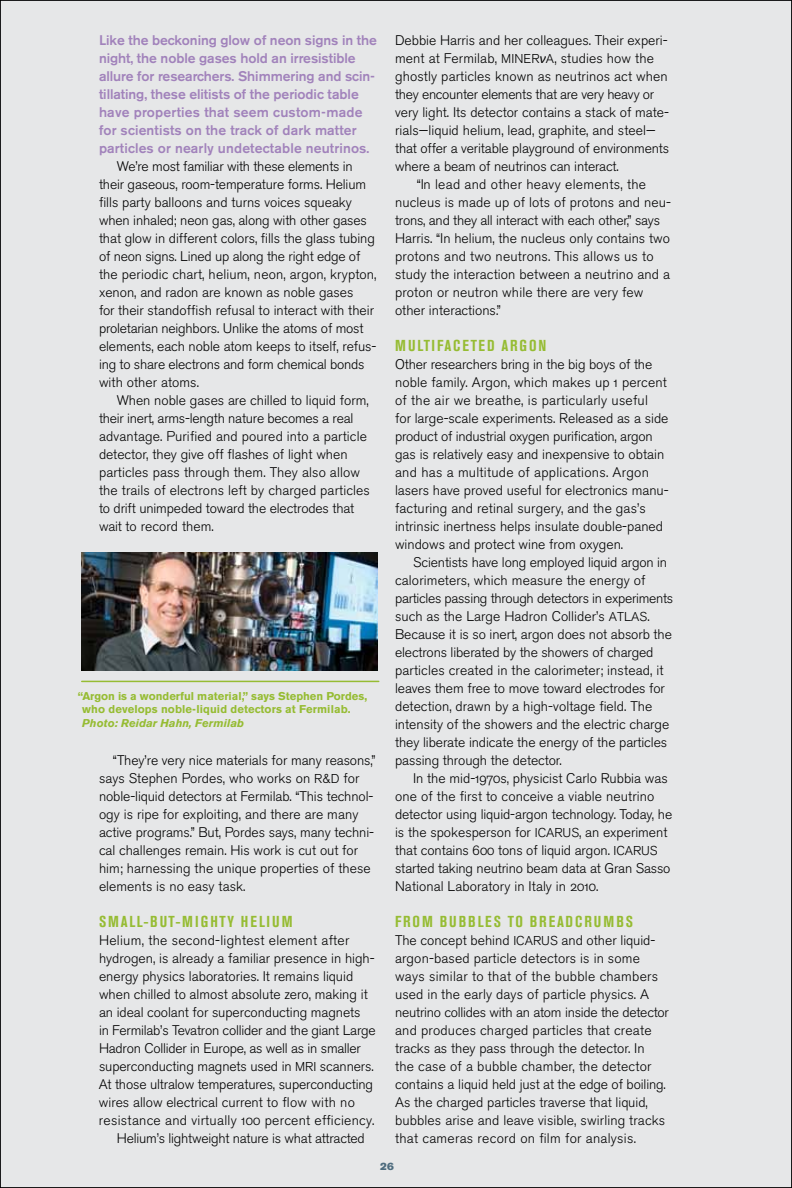
<style>
.page{position:relative;width:792px;height:1188px;background:#e6e7e8}
.page>*{position:absolute;margin:0;border:0;box-sizing:border-box;transform-origin:0 0}
.t1{font:700 condensed 15.75px "Akzidenz Grotesk BE";letter-spacing:.125em;color:#96bc33}
.t2{font:13.8px/18px "Akzidenz Grotesk BE Light Os F";color:#000}
.t3{font:500 13.8px/18px "Akzidenz Grotesk BE";letter-spacing:-.005em;color:#a182bb}
.t4{font:13.8px "Akzidenz Grotesk BE Light Os F";letter-spacing:.02em;color:#000}
.t5{font:13.8px "Akzidenz Grotesk BE Light Os F";letter-spacing:-.02em;color:#000}
.t6{font:700 11.25px/13.5px "Akzidenz Grotesk BE";color:#96bc33}
.t7{font:italic 700 11.25px "Akzidenz Grotesk BE";color:#96bc33}
.t8{font:10.5px "Akzidenz Grotesk BE Super";color:#4e6c7e}
.s1{font-size:12.75px}
.s2{font-family:"Myriad Pro";font-style:italic}
</style>
<div class="page">
<img style="left:81px;top:553px;width:297px;height:117px">
<hr style="left:82px;top:681px;width:297px;height:1px;background:#96bc33">
<p class="t3" style="left:99px;top:31px;width:279px">Like the beckoning glow of neon signs in the night, the noble gases hold an irresistible allure for researchers. Shimmering and scin&shy;tillating, these elitists of the periodic table have properties that seem custom-made for scientists on the track of dark matter particles or nearly undetectable neutrinos.</p>
<p class="t2" style="left:99px;top:157px;width:279px;text-indent:18px">We’re most familiar with these elements in their gaseous, room-temperature forms. Helium fills party balloons and turns voices squeaky when inhaled; neon gas, along with other gases that glow in different colors, fills the glass tubing of neon signs. Lined up along the right edge of the periodic chart, helium, neon, argon, krypton, xenon, and radon are known as noble gases<br>for their standoffish refusal to interact with their proletarian neighbors. Unlike the atoms of most elements, each noble atom keeps to itself, refus&shy;ing to share electrons and form chemical bonds with other atoms.</p>
<p class="t2" style="left:99px;top:391px;width:272px;text-indent:18px">When noble gases are chilled to liquid form, their inert, arms-length nature becomes a real advantage. Purified and poured into a particle detector, they give off flashes of light when particles pass through them. They also allow the trails of electrons left by charged particles to drift unimpeded toward the electrodes that wait to record them.</p>
<p class="t6" style="left:82px;top:689px;width:286px;text-indent:-4px">“Argon is a wonderful material,” says Stephen Pordes, who develops noble-liquid detectors at Fermilab.</p>
<p class="t7" style="left:82px;top:716px;width:163px">Photo: Reidar Hahn, Fermilab</p>
<p class="t2" style="left:99px;top:751px;width:278px;text-indent:14px">“They’re very nice materials for many reasons,” says Stephen Pordes, who works on <span class="s1">R&amp;D</span> for noble-liquid detectors at Fermilab. “This technol&shy;ogy is ripe for exploiting, and there are many active programs.” But, Pordes says, many techni&shy;cal challenges remain. His work is cut out for him; harnessing the unique properties of these elements is no easy task.</p>
<p class="t1" style="left:99px;top:913px;width:195px">SMALL-BUT-MIGHTY HELIUM</p>
<p class="t4" style="left:99px;top:932px;width:252px">Helium, the second-lightest element after</p>
<p class="t2" style="left:99px;top:950px;width:277px">hydrogen, is already a familiar presence in high-</p>
<p class="t2" style="left:99px;top:967px;width:256px">energy physics laboratories. It remains liquid</p>
<p class="t2" style="left:99px;top:985px;width:270px">when chilled to almost absolute zero, making it</p>
<p class="t2" style="left:99px;top:1003px;width:263px">an ideal coolant for superconducting magnets</p>
<p class="t2" style="left:99px;top:1021px;width:278px">in Fermilab’s Tevatron collider and the giant Large</p>
<p class="t2" style="left:99px;top:1039px;width:263px">Hadron Collider in Europe, as well as in smaller</p>
<p class="t2" style="left:99px;top:1057px;width:276px">superconducting magnets used in <span class="s1">MRI</span> scanners.</p>
<p class="t2" style="left:99px;top:1076px;width:276px">At those ultralow temperatures, superconducting</p>
<p class="t2" style="left:99px;top:1093px;width:258px">wires allow electrical current to flow with no</p>
<p class="t4" style="left:99px;top:1112px;width:277px">resistance and virtually 100 percent efficiency.</p>
<p class="t2" style="left:117px;top:1129px;width:249px">Helium’s lightweight nature is what attracted</p>
<p class="t2" style="left:395px;top:31px;width:274px">Debbie Harris and her colleagues. Their experi-</p>
<p class="t2" style="left:395px;top:49px;width:260px">ment at Fermilab, <span class="s1">MINER</span><span class="s2">ν</span><span class="s1">A</span>, studies how the</p>
<p class="t2" style="left:395px;top:68px;width:274px">ghostly particles known as neutrinos act when</p>
<p class="t5" style="left:395px;top:86px;width:261px">they encounter elements that are very heavy or</p>
<p class="t2" style="left:395px;top:103px;width:275px">very light. Its detector contains a stack of mate-</p>
<p class="t2" style="left:395px;top:121px;width:262px">rials—liquid helium, lead, graphite, and steel—</p>
<p class="t2" style="left:395px;top:139px;width:276px">that offer a veritable playground of environments</p>
<p class="t2" style="left:395px;top:157px;width:225px">where a beam of neutrinos can interact.</p>
<p class="t4" style="left:417px;top:176px;width:231px">“In lead and other heavy elements, the</p>
<p class="t2" style="left:395px;top:193px;width:278px">nucleus is made up of lots of protons and neu-</p>
<p class="t2" style="left:395px;top:211px;width:267px">trons, and they all interact with each other,” says</p>
<p class="t2" style="left:395px;top:229px;width:276px">Harris. “In helium, the nucleus only contains two</p>
<p class="t2" style="left:395px;top:247px;width:260px">protons and two neutrons. This allows us to</p>
<p class="t2" style="left:395px;top:265px;width:277px">study the interaction between a neutrino and a</p>
<p class="t2" style="left:395px;top:283px;width:250px">proton or neutron while there are very few</p>
<p class="t2" style="left:395px;top:301px;width:107px">other interactions.”</p>
<p class="t1" style="left:395px;top:337px;width:153px">MULTIFACETED ARGON</p>
<p class="t2" style="left:395px;top:356px;width:275px">Other researchers bring in the big boys of the noble family. Argon, which makes up 1 percent of the air we breathe, is particularly useful<br>for large-scale experiments. Released as a side product of industrial oxygen purification, argon gas is relatively easy and inexpensive to obtain and has a multitude of applications. Argon lasers have proved useful for electronics manu&shy;facturing and retinal surgery, and the gas’s intrinsic inertness helps insulate double-paned windows and protect wine from oxygen.</p>
<p class="t2" style="left:395px;top:553px;width:280px;text-indent:18px">Scientists have long employed liquid argon in calorimeters, which measure the energy of particles passing through detectors in experiments such as the Large Hadron Collider’s <span class="s1">ATLAS</span>.<br>Because it is so inert, argon does not absorb the electrons liberated by the showers of charged particles created in the calorimeter; instead, it leaves them free to move toward electrodes for detection, drawn by a high-voltage field. The intensity of the showers and the electric charge they liberate indicate the energy of the particles passing through the detector.</p>
<p class="t2" style="left:395px;top:769px;width:279px;text-indent:18px">In the mid-1970s, physicist Carlo Rubbia was one of the first to conceive a viable neutrino detector using liquid-argon technology. Today, he is the spokesperson for <span class="s1">ICARUS</span>, an experiment that contains 600 tons of liquid argon. <span class="s1">ICARUS </span>started taking neutrino beam data at Gran Sasso National Laboratory in Italy in 2010.</p>
<p class="t1" style="left:395px;top:913px;width:239px">FROM BUBBLES TO BREADCRUMBS</p>
<p class="t2" style="left:395px;top:932px;width:275px">The concept behind <span class="s1">ICARUS</span> and other liquid&shy;argon-based particle detectors is in some ways similar to that of the bubble chambers used in the early days of particle physics. A neutrino collides with an atom inside the detector and produces charged particles that create tracks as they pass through the detector. In<br>the case of a bubble chamber, the detector contains a liquid held just at the edge of boiling.<br>As the charged particles traverse that liquid, bubbles arise and leave visible, swirling tracks that cameras record on film for analysis.</p>
<p class="t8" style="left:380px;top:1160px;width:15px">26</p>
</div>
